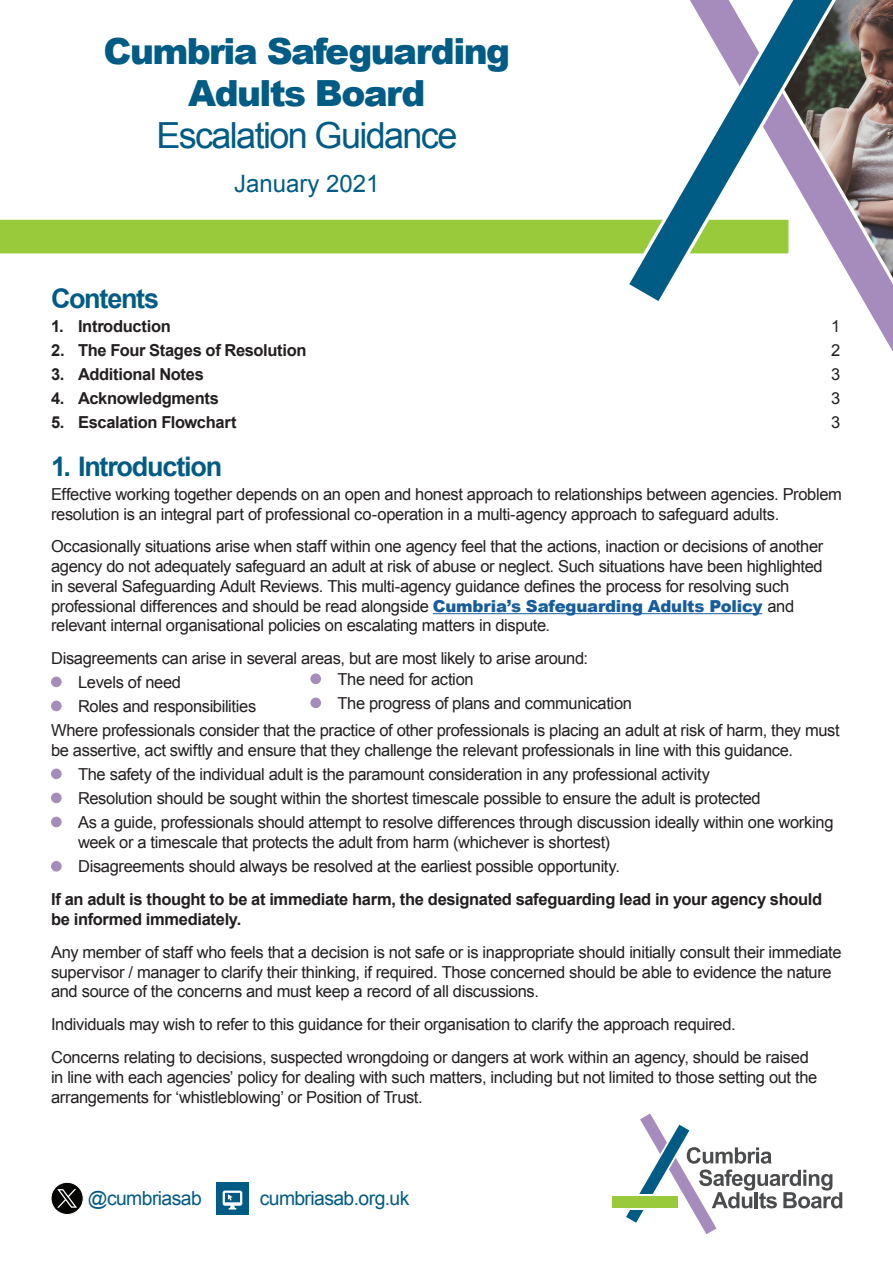
<style>
.page{position:relative;width:893px;height:1263px;background:#fff}
.page>*{position:absolute;margin:0;border:0;box-sizing:border-box;transform-origin:0 0}
.t1{font:900 36px/42px "Arial";letter-spacing:-.045em;color:#005b85;text-align:center}
.t2{font:36px "Arial";letter-spacing:-.045em;color:#005b85}
.Body_Copy{font:700 27px "Arial";letter-spacing:-.045em;color:#005b85}
.Sub_Header_1{font:24px "Arial";color:#005b85}
.t3{font:19.35px "Arial";letter-spacing:-.03em;color:#005b85}
.Body_Copy-2{font:16.5px/19.8px "Arial";letter-spacing:-.02em;color:#231f20}
.Body_Copy-3{font:700 16.5px/20.2px "Arial";letter-spacing:-.02em;color:#231f20}
.s1{font-weight:900;color:#175d9e}
</style>
<div class="page">
<hr style="left:433px;top:613px;width:329px;height:1px;background:#175d9e">
<div style="left:51px;top:676px;width:11px;height:11px;background:#a68cbd;border-radius:50%"></div>
<div style="left:51px;top:701px;width:11px;height:10px;background:#a68cbd;border-radius:50%"></div>
<div style="left:51px;top:768px;width:11px;height:11px;background:#a68cbd;border-radius:50%"></div>
<div style="left:51px;top:793px;width:11px;height:10px;background:#a68cbd;border-radius:50%"></div>
<div style="left:51px;top:817px;width:11px;height:10px;background:#a68cbd;border-radius:50%"></div>
<div style="left:51px;top:861px;width:11px;height:10px;background:#a68cbd;border-radius:50%"></div>
<div style="left:216px;top:1182px;width:33px;height:32px;background:#005b85"></div>
<svg style="left:223px;top:1190px;width:19px;height:19px"></svg>
<div style="left:612px;top:1196px;width:66px;height:12px;background:#99ca3b"></div>
<svg style="left:626px;top:1113px;width:216px;height:121px"></svg>
<svg style="left:853px;top:0;width:40px;height:352px"></svg>
<div style="left:0;top:219px;width:623px;height:35px;background:#99ca3b"></div>
<svg style="left:623px;top:0;width:230px;height:301px"></svg>
<div style="left:310px;top:673px;width:11px;height:11px;background:#a68cbd;border-radius:50%"></div>
<div style="left:310px;top:697px;width:11px;height:11px;background:#a68cbd;border-radius:50%"></div>
<div style="left:51px;top:1182px;width:32px;height:32px;background:#040503;border-radius:50%"></div>
<div style="left:51px;top:1182px;width:32px;height:32px;border:1px solid #fff;border-radius:50%"></div>
<svg style="left:57px;top:1189px;width:20px;height:19px"></svg>
<p class="t1" style="left:104px;top:29px;width:408px">Cumbria Safeguarding<br>Adults Board</p>
<p class="t2" style="left:156px;top:112px;width:302px">Escalation Guidance</p>
<p class="Sub_Header_1" style="left:234px;top:168px;width:147px">January 2021</p>
<p class="Body_Copy" style="left:51px;top:280px;width:110px">Contents</p>
<p class="Body_Copy-3" style="left:51px;top:316px;width:121px">1. Introduction</p>
<p class="Body_Copy-2" style="left:831px;top:316px;width:11px">1</p>
<p class="Body_Copy-3" style="left:51px;top:340px;width:257px">2. The Four Stages of Resolution</p>
<p class="Body_Copy-2" style="left:831px;top:340px;width:11px">2</p>
<p class="Body_Copy-3" style="left:51px;top:365px;width:154px">3. Additional Notes</p>
<p class="Body_Copy-2" style="left:831px;top:364px;width:11px">3</p>
<p class="Body_Copy-3" style="left:51px;top:389px;width:169px">4. Acknowledgments</p>
<p class="Body_Copy-2" style="left:831px;top:388px;width:11px">3</p>
<p class="Body_Copy-3" style="left:51px;top:413px;width:187px">5. Escalation Flowchart</p>
<p class="Body_Copy-2" style="left:831px;top:412px;width:11px">3</p>
<p class="Body_Copy" style="left:51px;top:448px;width:173px">1. Introduction</p>
<p class="Body_Copy-2" style="left:51px;top:484px;width:792px">Effective working together depends on an open and honest approach to relationships between agencies. Problem resolution is an integral part of professional co-operation in a multi-agency approach to safeguard adults.</p>
<p class="Body_Copy-2" style="left:51px;top:537px;width:774px">Occasionally situations arise when staff within one agency feel that the actions, inaction or decisions of another agency do not adequately safeguard an adult at risk of abuse or neglect. Such situations have been highlighted in several Safeguarding Adult Reviews. This multi-agency guidance defines the process for resolving such professional differences and should be read alongside <span class="s1">Cumbria’s Safeguarding Adults Policy</span> and relevant internal organisational policies on escalating matters in dispute.</p>
<p class="Body_Copy-2" style="left:51px;top:648px;width:539px">Disagreements can arise in several areas, but are most likely to arise around:</p>
<p class="Body_Copy-2" style="left:78px;top:672px;width:105px">Levels of need</p>
<p class="Body_Copy-2" style="left:78px;top:697px;width:180px">Roles and responsibilities</p>
<p class="Body_Copy-2" style="left:51px;top:721px;width:790px">Where professionals consider that the practice of other professionals is placing an adult at risk of harm, they must be assertive, act swiftly and ensure that they challenge the relevant professionals in line with this guidance.</p>
<p class="Body_Copy-2" style="left:78px;top:764px;width:633px">The safety of the individual adult is the paramount consideration in any professional activity</p>
<p class="Body_Copy-2" style="left:78px;top:788px;width:684px">Resolution should be sought within the shortest timescale possible to ensure the adult is protected</p>
<p class="Body_Copy-2" style="left:78px;top:813px;width:757px">As a guide, professionals should attempt to resolve differences through discussion ideally within one working week or a timescale that protects the adult from harm (whichever is shortest)</p>
<p class="Body_Copy-2" style="left:78px;top:857px;width:543px">Disagreements should always be resolved at the earliest possible opportunity.</p>
<p class="Body_Copy-3" style="left:51px;top:890px;width:773px">If an adult is thought to be at immediate harm, the designated safeguarding lead in your agency should be informed immediately.</p>
<p class="Body_Copy-2" style="left:51px;top:942px;width:792px">Any member of staff who feels that a decision is not safe or is inappropriate should initially consult their immediate supervisor / manager to clarify their thinking, if required. Those concerned should be able to evidence the nature and source of the concerns and must keep a record of all discussions.</p>
<p class="Body_Copy-2" style="left:51px;top:1015px;width:686px">Individuals may wish to refer to this guidance for their organisation to clarify the approach required.</p>
<p class="Body_Copy-2" style="left:51px;top:1047px;width:768px">Concerns relating to decisions, suspected wrongdoing or dangers at work within an agency, should be raised in line with each agencies’ policy for dealing with such matters, including but not limited to those setting out the arrangements for ‘whistleblowing’ or Position of Trust.</p>
<p class="Body_Copy-2" style="left:337px;top:669px;width:138px">The need for action</p>
<p class="Body_Copy-2" style="left:337px;top:693px;width:296px">The progress of plans and communication</p>
<p class="t3" style="left:88px;top:1186px;width:115px">@cumbriasab</p>
<p class="t3" style="left:260px;top:1186px;width:151px">cumbriasab.org.uk</p>
</div>
